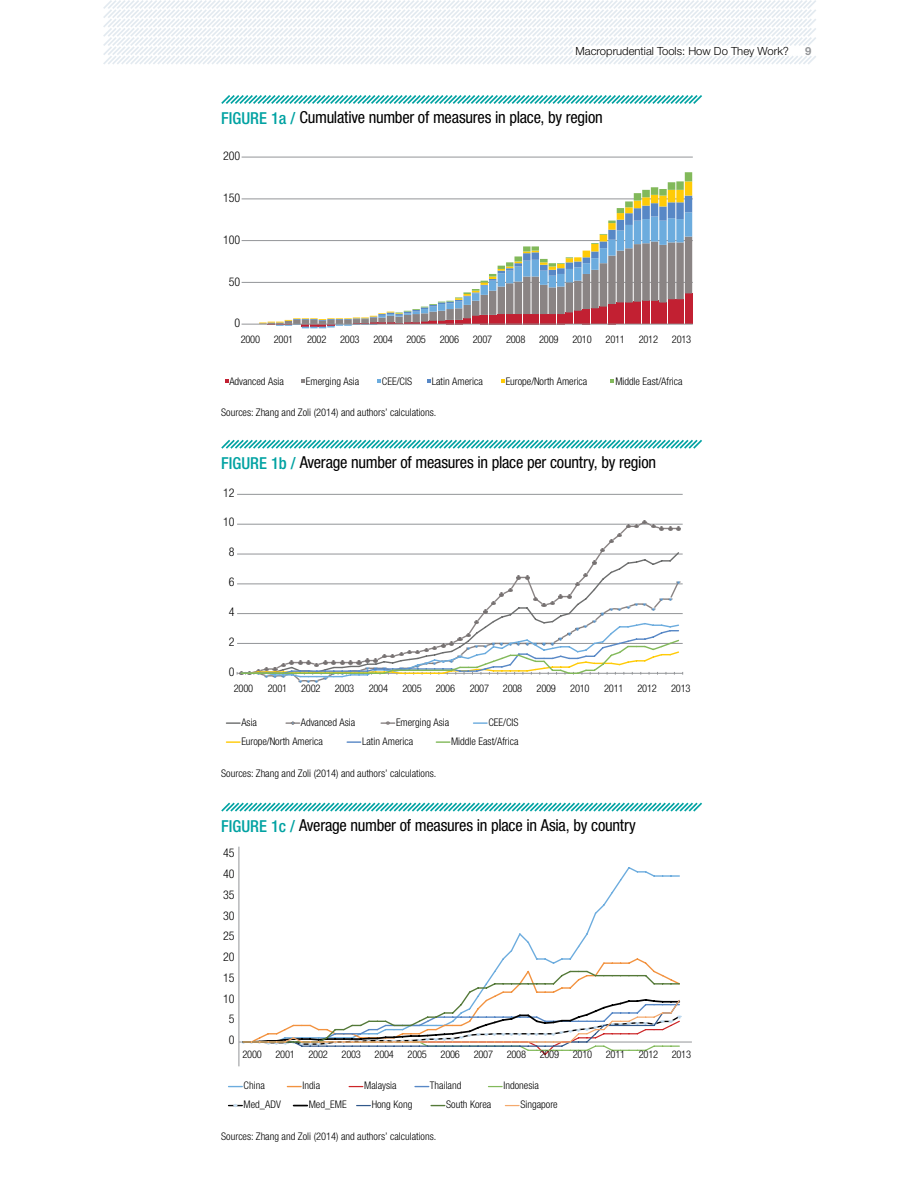
<style>
.page{position:relative;width:918px;height:1188px;background:#fff}
.page>*{position:absolute;margin:0;border:0;box-sizing:border-box;transform-origin:0 0}
.t1{font:condensed 16.5px "Helvetica Neue LT Std";letter-spacing:-.015em;color:#000}
.t2{font:300 condensed 12px "Helvetica Neue LT Std";color:#010101}
.t3{font:300 11.25px "Helvetica Neue LT Std";color:#000}
.t4{font:700 11.25px "Helvetica Neue LT Std";color:#939598}
.t5{font:300 condensed 10.5px "Helvetica Neue LT Std";color:#010101}
.t6{font:300 condensed 10.5px "Helvetica Neue LT Std";color:#000}
.s1{font-weight:500;color:#00a2a2}
</style>
<div class="page">
<svg style="left:103px;top:0;width:713px;height:64px"></svg>
<div style="left:573px;top:46px;width:244px;height:9px;background:#fff"></div>
<svg style="left:221px;top:95px;width:481px;height:9px"></svg>
<hr style="left:242px;top:157px;width:451px;height:1px;background:#939598">
<hr style="left:242px;top:199px;width:451px;height:1px;background:#939598">
<hr style="left:242px;top:240px;width:451px;height:1px;background:#939598">
<hr style="left:242px;top:282px;width:451px;height:1px;background:#939598">
<svg style="left:259px;top:172px;width:433px;height:155px"></svg>
<hr style="left:242px;top:324px;width:451px;height:1px;background:#939598">
<svg style="left:225px;top:379px;width:3px;height:4px"></svg>
<svg style="left:301px;top:379px;width:4px;height:4px"></svg>
<svg style="left:377px;top:379px;width:4px;height:4px"></svg>
<svg style="left:427px;top:379px;width:3px;height:4px"></svg>
<svg style="left:501px;top:379px;width:4px;height:4px"></svg>
<svg style="left:611px;top:379px;width:3px;height:4px"></svg>
<svg style="left:221px;top:439px;width:481px;height:10px"></svg>
<hr style="left:237px;top:494px;width:446px;height:1px;background:#939598">
<hr style="left:237px;top:524px;width:446px;height:1px;background:#939598">
<hr style="left:237px;top:554px;width:446px;height:1px;background:#939598">
<svg style="left:240px;top:523px;width:440px;height:51px"></svg>
<svg style="left:592px;top:561px;width:4px;height:3px"></svg>
<svg style="left:601px;top:520px;width:79px;height:31px"></svg>
<svg style="left:237px;top:574px;width:446px;height:108px"></svg>
<svg style="left:226px;top:722px;width:14px;height:2px"></svg>
<svg style="left:286px;top:721px;width:14px;height:4px"></svg>
<svg style="left:381px;top:721px;width:14px;height:4px"></svg>
<svg style="left:474px;top:722px;width:13px;height:2px"></svg>
<svg style="left:226px;top:741px;width:14px;height:2px"></svg>
<svg style="left:347px;top:741px;width:14px;height:2px"></svg>
<svg style="left:436px;top:741px;width:14px;height:2px"></svg>
<svg style="left:221px;top:802px;width:481px;height:10px"></svg>
<hr style="left:239px;top:847px;width:1px;height:219px;background:#939598">
<hr style="left:239px;top:1042px;width:453px;height:1px;background:#939598">
<svg style="left:504px;top:867px;width:176px;height:90px"></svg>
<svg style="left:241px;top:957px;width:440px;height:98px"></svg>
<svg style="left:229px;top:1086px;width:13px;height:1px"></svg>
<svg style="left:287px;top:1086px;width:14px;height:1px"></svg>
<svg style="left:349px;top:1086px;width:14px;height:1px"></svg>
<svg style="left:415px;top:1086px;width:14px;height:1px"></svg>
<svg style="left:488px;top:1086px;width:14px;height:1px"></svg>
<svg style="left:229px;top:1104px;width:13px;height:3px"></svg>
<svg style="left:294px;top:1105px;width:13px;height:1px"></svg>
<svg style="left:357px;top:1105px;width:13px;height:1px"></svg>
<svg style="left:431px;top:1105px;width:14px;height:1px"></svg>
<svg style="left:505px;top:1105px;width:14px;height:1px"></svg>
<p class="t3" style="left:576px;top:44px;width:215px">Macroprudential Tools: How Do They Work?</p>
<p class="t4" style="left:805px;top:44px;width:8px">9</p>
<h1 class="t1" style="left:221px;top:108px;width:383px"><span class="s1">FIGURE 1a /</span> Cumulative number of measures in place, by region</h1>
<p class="t2" style="left:223px;top:149px;width:19px">200</p>
<p class="t2" style="left:223px;top:191px;width:19px">150</p>
<p class="t2" style="left:223px;top:233px;width:19px">100</p>
<p class="t2" style="left:229px;top:275px;width:13px">50</p>
<p class="t2" style="left:235px;top:316px;width:7px">0</p>
<p class="t5" style="left:241px;top:334px;width:21px">2000</p>
<p class="t5" style="left:274px;top:334px;width:21px">2001</p>
<p class="t5" style="left:307px;top:334px;width:21px">2002</p>
<p class="t5" style="left:340px;top:334px;width:21px">2003</p>
<p class="t5" style="left:373px;top:334px;width:21px">2004</p>
<p class="t5" style="left:407px;top:334px;width:21px">2005</p>
<p class="t5" style="left:440px;top:334px;width:21px">2006</p>
<p class="t5" style="left:473px;top:334px;width:21px">2007</p>
<p class="t5" style="left:506px;top:334px;width:21px">2008</p>
<p class="t5" style="left:539px;top:334px;width:21px">2009</p>
<p class="t5" style="left:572px;top:334px;width:21px">2010</p>
<p class="t5" style="left:606px;top:334px;width:21px">2011</p>
<p class="t5" style="left:639px;top:334px;width:21px">2012</p>
<p class="t5" style="left:672px;top:334px;width:21px">2013</p>
<p class="t5" style="left:229px;top:375px;width:56px">Advanced Asia</p>
<p class="t5" style="left:306px;top:375px;width:55px">Emerging Asia</p>
<p class="t5" style="left:382px;top:375px;width:32px">CEE/CIS</p>
<p class="t5" style="left:432px;top:375px;width:53px">Latin America</p>
<p class="t5" style="left:506px;top:375px;width:83px">Europe/North America</p>
<p class="t5" style="left:615px;top:375px;width:69px">Middle East/Africa</p>
<p class="t6" style="left:221px;top:406px;width:217px">Sources: Zhang and Zoli (2014) and authors’ calculations.</p>
<h1 class="t1" style="left:221px;top:453px;width:436px"><span class="s1">FIGURE 1b /</span> Average number of measures in place per country, by region</h1>
<p class="t2" style="left:223px;top:485px;width:13px">12</p>
<p class="t2" style="left:223px;top:515px;width:13px">10</p>
<p class="t2" style="left:229px;top:545px;width:7px">8</p>
<p class="t2" style="left:229px;top:575px;width:7px">6</p>
<p class="t2" style="left:229px;top:605px;width:7px">4</p>
<p class="t2" style="left:229px;top:635px;width:7px">2</p>
<p class="t2" style="left:229px;top:664px;width:7px">0</p>
<p class="t5" style="left:234px;top:682px;width:21px">2000</p>
<p class="t5" style="left:268px;top:682px;width:21px">2001</p>
<p class="t5" style="left:301px;top:682px;width:21px">2002</p>
<p class="t5" style="left:335px;top:682px;width:21px">2003</p>
<p class="t5" style="left:369px;top:682px;width:21px">2004</p>
<p class="t5" style="left:402px;top:682px;width:21px">2005</p>
<p class="t5" style="left:436px;top:682px;width:21px">2006</p>
<p class="t5" style="left:470px;top:682px;width:21px">2007</p>
<p class="t5" style="left:503px;top:682px;width:21px">2008</p>
<p class="t5" style="left:537px;top:682px;width:21px">2009</p>
<p class="t5" style="left:570px;top:682px;width:21px">2010</p>
<p class="t5" style="left:604px;top:682px;width:21px">2011</p>
<p class="t5" style="left:637px;top:682px;width:21px">2012</p>
<p class="t5" style="left:671px;top:682px;width:21px">2013</p>
<p class="t5" style="left:241px;top:716px;width:17px">Asia</p>
<p class="t5" style="left:301px;top:716px;width:56px">Advanced Asia</p>
<p class="t5" style="left:396px;top:716px;width:55px">Emerging Asia</p>
<p class="t5" style="left:488px;top:716px;width:32px">CEE/CIS</p>
<p class="t5" style="left:241px;top:735px;width:83px">Europe/North America</p>
<p class="t5" style="left:362px;top:735px;width:53px">Latin America</p>
<p class="t5" style="left:451px;top:735px;width:69px">Middle East/Africa</p>
<p class="t6" style="left:221px;top:768px;width:217px">Sources: Zhang and Zoli (2014) and authors’ calculations.</p>
<h1 class="t1" style="left:221px;top:816px;width:416px"><span class="s1">FIGURE 1c /</span> Average number of measures in place in Asia, by country</h1>
<p class="t2" style="left:223px;top:846px;width:13px">45</p>
<p class="t2" style="left:223px;top:867px;width:13px">40</p>
<p class="t2" style="left:223px;top:888px;width:13px">35</p>
<p class="t2" style="left:223px;top:908px;width:13px">30</p>
<p class="t2" style="left:223px;top:929px;width:13px">25</p>
<p class="t2" style="left:223px;top:950px;width:13px">20</p>
<p class="t2" style="left:223px;top:971px;width:13px">15</p>
<p class="t2" style="left:223px;top:991px;width:13px">10</p>
<p class="t2" style="left:229px;top:1012px;width:7px">5</p>
<p class="t2" style="left:229px;top:1033px;width:7px">0</p>
<p class="t5" style="left:242px;top:1048px;width:21px">2000</p>
<p class="t5" style="left:276px;top:1048px;width:21px">2001</p>
<p class="t5" style="left:309px;top:1048px;width:21px">2002</p>
<p class="t5" style="left:342px;top:1048px;width:21px">2003</p>
<p class="t5" style="left:375px;top:1048px;width:21px">2004</p>
<p class="t5" style="left:408px;top:1048px;width:21px">2005</p>
<p class="t5" style="left:441px;top:1048px;width:21px">2006</p>
<p class="t5" style="left:474px;top:1048px;width:21px">2007</p>
<p class="t5" style="left:507px;top:1048px;width:21px">2008</p>
<p class="t5" style="left:540px;top:1048px;width:21px">2009</p>
<p class="t5" style="left:573px;top:1048px;width:21px">2010</p>
<p class="t5" style="left:606px;top:1048px;width:21px">2011</p>
<p class="t5" style="left:639px;top:1048px;width:21px">2012</p>
<p class="t5" style="left:672px;top:1048px;width:21px">2013</p>
<p class="t5" style="left:244px;top:1079px;width:23px">China</p>
<p class="t5" style="left:302px;top:1079px;width:19px">India</p>
<p class="t5" style="left:364px;top:1079px;width:34px">Malaysia</p>
<p class="t5" style="left:430px;top:1079px;width:33px">Thailand</p>
<p class="t5" style="left:504px;top:1079px;width:37px">Indonesia</p>
<p class="t5" style="left:244px;top:1098px;width:39px">Med_ADV</p>
<p class="t5" style="left:309px;top:1098px;width:40px">Med_EME</p>
<p class="t5" style="left:372px;top:1098px;width:42px">Hong Kong</p>
<p class="t5" style="left:446px;top:1098px;width:47px">South Korea</p>
<p class="t5" style="left:520px;top:1098px;width:39px">Singapore</p>
<p class="t6" style="left:221px;top:1131px;width:217px">Sources: Zhang and Zoli (2014) and authors’ calculations.</p>
</div>
